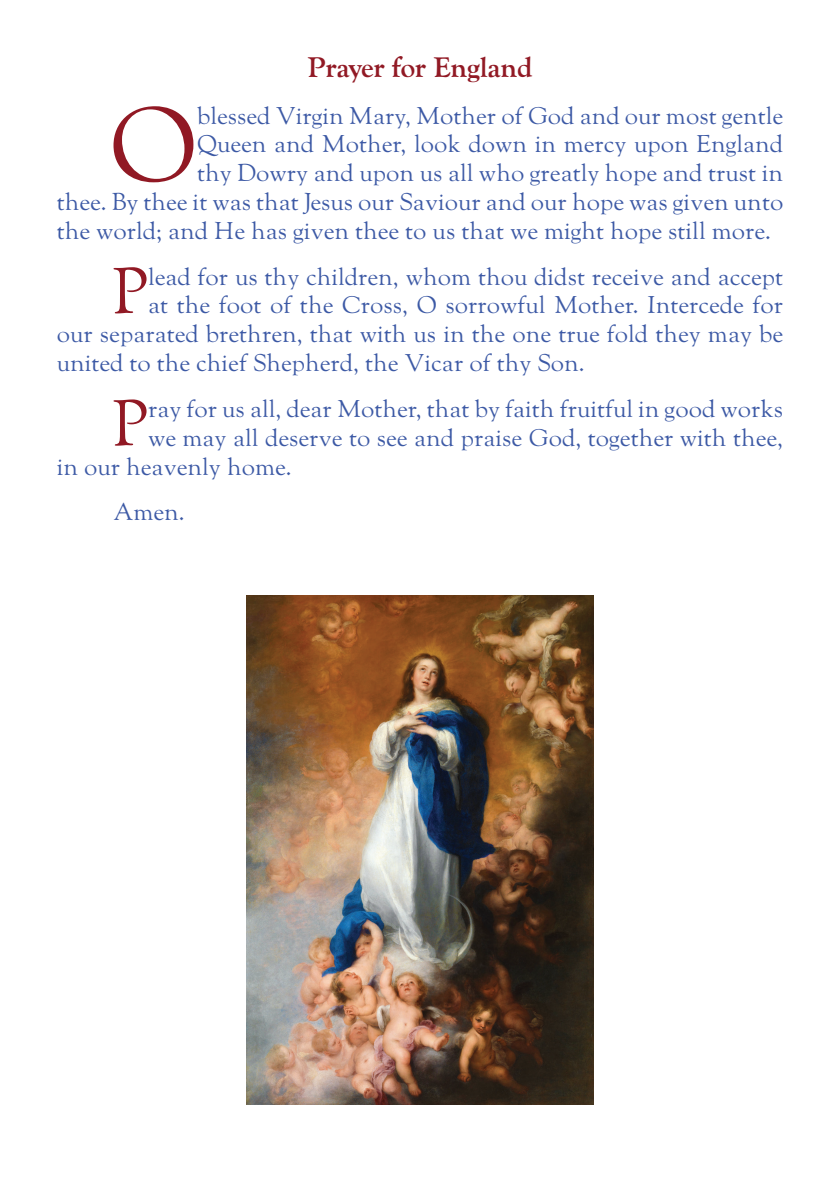
<style>
.page{position:relative;width:840px;height:1191px;background:#fff}
.page>*{position:absolute;margin:0;border:0;box-sizing:border-box;transform-origin:0 0}
.t1{font:104.8px "LTC Goudy Oldstyle Pro";color:#911924}
.t2{font:64.4px "LTC Goudy Oldstyle Pro";color:#911924}
.t3{font:700 28px "LTC Goudy Oldstyle Pro";color:#911924}
.t4{font:24px "LTC Goudy Oldstyle Pro";color:#3c59a5}
</style>
<div class="page">
<img style="left:246px;top:595px;width:347px;height:509px">
<p class="t3" style="left:307px;top:51px;width:227px">Prayer for England</p>
<h1 class="t1" style="left:109px;top:84px;width:89px">O</h1>
<p class="t4" style="left:197px;top:101px;width:587px">blessed Virgin Mary, Mother of God and our most gentle</p>
<p class="t4" style="left:197px;top:130px;width:587px">Queen and Mother, look down in mercy upon England</p>
<p class="t4" style="left:197px;top:159px;width:587px">thy Dowry and upon us all who greatly hope and trust in</p>
<p class="t4" style="left:57px;top:188px;width:727px">thee. By thee it was that Jesus our Saviour and our hope was given unto</p>
<p class="t4" style="left:57px;top:216px;width:715px">the world; and He has given thee to us that we might hope still more.</p>
<h2 class="t2" style="left:112px;top:254px;width:37px">P</h2>
<p class="t4" style="left:148px;top:262px;width:636px">lead for us thy children, whom thou didst receive and accept</p>
<p class="t4" style="left:148px;top:291px;width:636px">at the foot of the Cross, O sorrowful Mother. Intercede for</p>
<p class="t4" style="left:57px;top:320px;width:727px">our separated brethren, that with us in the one true fold they may be</p>
<p class="t4" style="left:57px;top:349px;width:529px">united to the chief Shepherd, the Vicar of thy Son.</p>
<h2 class="t2" style="left:112px;top:386px;width:37px">P</h2>
<p class="t4" style="left:148px;top:394px;width:636px">ray for us all, dear Mother, that by faith fruitful in good works</p>
<p class="t4" style="left:148px;top:423px;width:636px">we may all deserve to see and praise God, together with thee,</p>
<p class="t4" style="left:57px;top:452px;width:236px">in our heavenly home.</p>
<p class="t4" style="left:113px;top:498px;width:73px">Amen.</p>
</div>
